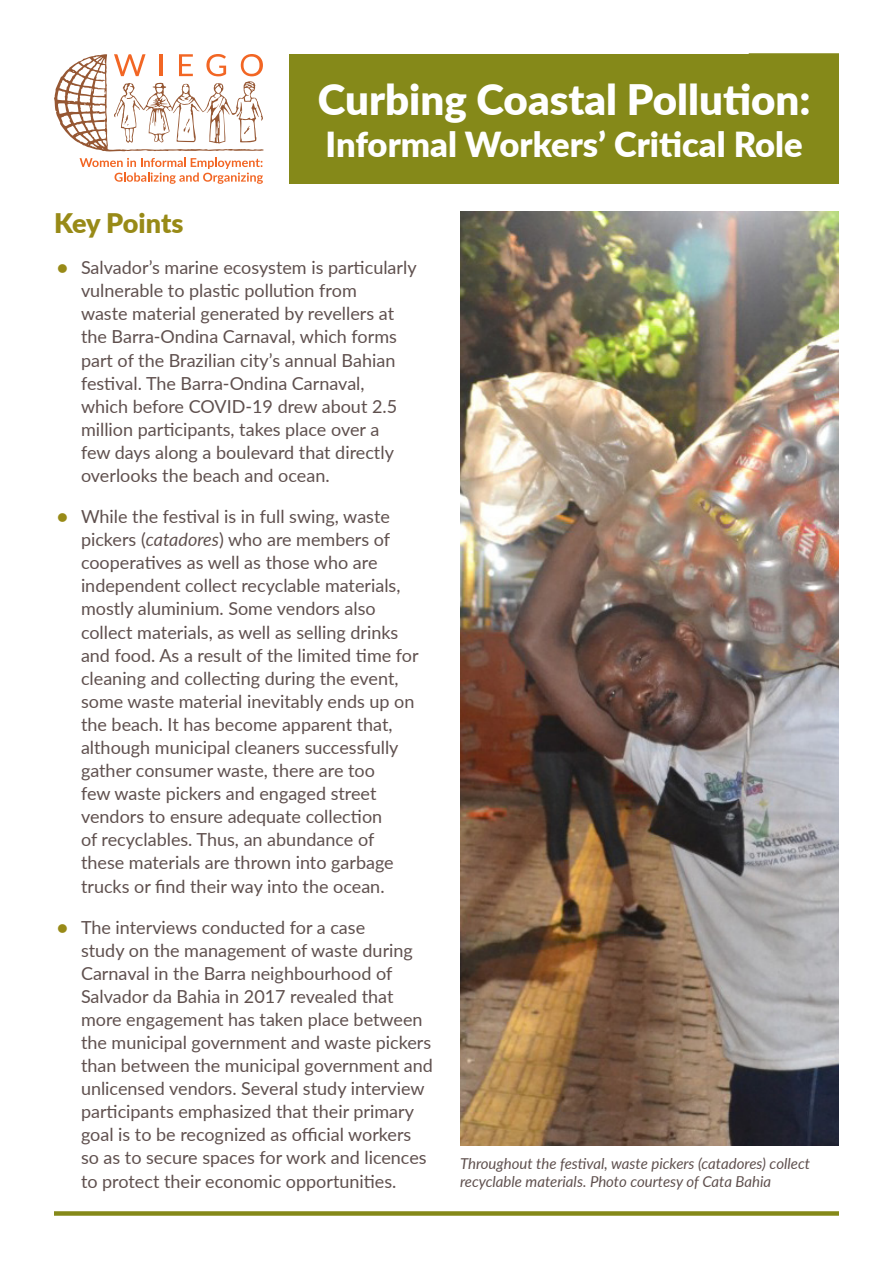
<style>
.page{position:relative;width:893px;height:1263px;background:#fff}
.page>*{position:absolute;margin:0;border:0;box-sizing:border-box;transform-origin:0 0}
.WIEGO_Titles{font:900 42px "Lato";color:#fff}
.WIEGO_Titles-2{font:900 34.5px "Lato";color:#fff}
.RD_Heading{font:900 27px "Lato";letter-spacing:-.005em;color:#988a17}
.t1{font:18px/23.1px "Lato";color:#5f504e}
.Figure_Captions{font:italic 15px/18px "Lato";color:#5f504e}
.s1{color:#988a17}
.s2{font-style:italic}
</style>
<div class="page">
<svg style="left:80px;top:158px;width:183px;height:26px"></svg>
<svg style="left:54px;top:54px;width:210px;height:98px"></svg>
<div style="left:289px;top:54px;width:550px;height:130px;background:#858919"></div>
<hr style="left:749px;top:53px;width:90px;height:3px;background:#858919">
<div style="left:54px;top:1211px;width:785px;height:5px;background:#858919"></div>
<img style="left:460px;top:211px;width:379px;height:934px">
<p class="WIEGO_Titles" style="left:318px;top:68px;width:494px">Curbing Coastal Pollution:</p>
<p class="WIEGO_Titles-2" style="left:326px;top:118px;width:479px">Informal Workers’ Critical Role</p>
<p class="RD_Heading" style="left:54px;top:203px;width:131px">Key Points</p>
<p class="t1" style="left:81px;top:255px;width:337px;text-indent:-24px"><span class="s1">●</span> Salvador’s marine ecosystem is particularly vulnerable to plastic pollution from<br>waste material generated by revellers at the Barra-Ondina Carnaval, which forms part of the Brazilian city’s annual Bahian festival. The Barra-Ondina Carnaval,<br>which before COVID-19 drew about 2.5 million participants, takes place over a<br>few days along a boulevard that directly overlooks the beach and ocean.</p>
<p class="t1" style="left:81px;top:504px;width:339px;text-indent:-24px"><span class="s1">●</span> While the festival is in full swing, waste pickers (<span class="s2">catadores</span>) who are members of cooperatives as well as those who are independent collect recyclable materials, mostly aluminium. Some vendors also collect materials, as well as selling drinks and food. As a result of the limited time for cleaning and collecting during the event, some waste material inevitably ends up on the beach. It has become apparent that, although municipal cleaners successfully gather consumer waste, there are too<br>few waste pickers and engaged street vendors to ensure adequate collection<br>of recyclables. Thus, an abundance of these materials are thrown into garbage trucks or find their way into the ocean.</p>
<p class="t1" style="left:81px;top:915px;width:353px;text-indent:-24px"><span class="s1">●</span> The interviews conducted for a case<br>study on the management of waste during Carnaval in the Barra neighbourhood of Salvador da Bahia in 2017 revealed that more engagement has taken place between the municipal government and waste pickers than between the municipal government and unlicensed vendors. Several study interview participants emphasized that their primary goal is to be recognized as official workers so as to secure spaces for work and licences to protect their economic opportunities.</p>
<p class="Figure_Captions" style="left:460px;top:1154px;width:352px">Throughout the festival, waste pickers (catadores) collect recyclable materials. Photo courtesy of Cata Bahia</p>
</div>
